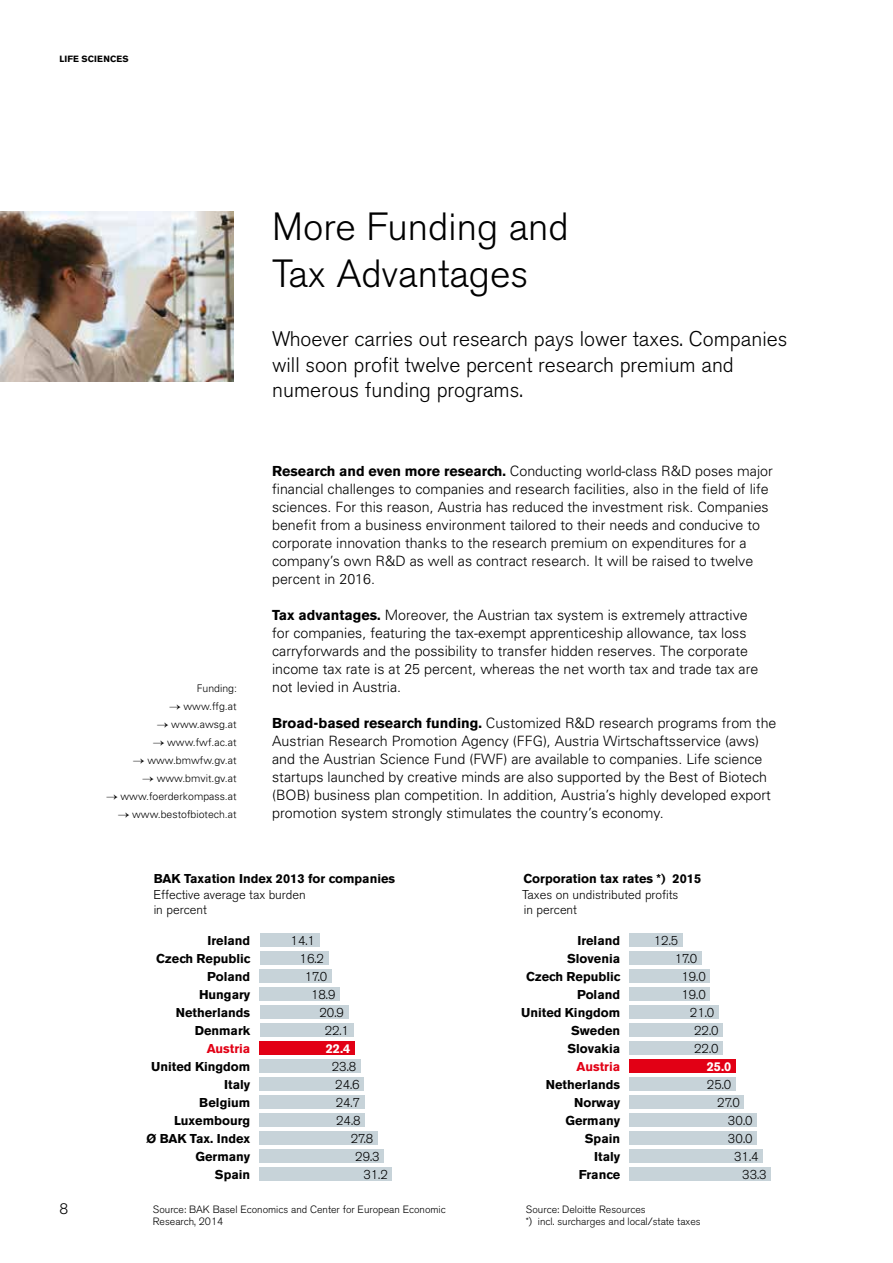
<style>
.page{position:relative;width:893px;height:1263px;background:#fff}
.page>*{position:absolute;margin:0;border:0;box-sizing:border-box;transform-origin:0 0}
.t1{font:300 39px/46.8px "Akzidenz Grotesk BE";color:#000}
.t2{font:300 21px/25.5px "Akzidenz Grotesk BE";color:#000}
.t3{font:300 15px "Akzidenz Grotesk BE";color:#000}
.t4{font:300 14.25px/18px "Univers";color:#000}
.t5{font:700 12.75px/18px "Akzidenz Grotesk BE";color:#000;text-align:right}
.t6{font:300 12.75px/15.3px "Akzidenz Grotesk BE";color:#000}
.t7{font:700 12.75px "Akzidenz Grotesk BE";color:#e20015}
.t8{font:700 12.75px "Akzidenz Grotesk BE";color:#fff}
.t9{font:300 10.5px/12px "Akzidenz Grotesk BE";color:#000}
.t10{font:300 10.5px "Univers";color:#000}
.t11{font:700 9px "Akzidenz Grotesk BE";letter-spacing:.02em;color:#000}
.s1{font-family:"Akzidenz Grotesk BE";font-weight:700}
</style>
<div class="page">
<img style="left:0;top:211px;width:234px;height:170px">
<div style="left:630px;top:933px;width:53px;height:14px;background:#c7d3d9"></div>
<div style="left:260px;top:933px;width:60px;height:14px;background:#c7d3d9"></div>
<div style="left:630px;top:951px;width:72px;height:14px;background:#c7d3d9"></div>
<div style="left:260px;top:951px;width:68px;height:14px;background:#c7d3d9"></div>
<div style="left:630px;top:969px;width:80px;height:14px;background:#c7d3d9"></div>
<div style="left:260px;top:969px;width:72px;height:14px;background:#c7d3d9"></div>
<div style="left:630px;top:987px;width:80px;height:14px;background:#c7d3d9"></div>
<div style="left:260px;top:987px;width:80px;height:14px;background:#c7d3d9"></div>
<div style="left:630px;top:1113px;width:127px;height:14px;background:#c7d3d9"></div>
<div style="left:260px;top:1113px;width:105px;height:14px;background:#c7d3d9"></div>
<div style="left:630px;top:1005px;width:89px;height:14px;background:#c7d3d9"></div>
<div style="left:260px;top:1005px;width:88px;height:14px;background:#c7d3d9"></div>
<div style="left:630px;top:1059px;width:106px;height:14px;background:#e20015"></div>
<div style="left:260px;top:1059px;width:101px;height:14px;background:#c7d3d9"></div>
<div style="left:630px;top:1041px;width:93px;height:14px;background:#c7d3d9"></div>
<div style="left:260px;top:1041px;width:95px;height:14px;background:#e20015"></div>
<div style="left:630px;top:1023px;width:93px;height:14px;background:#c7d3d9"></div>
<div style="left:260px;top:1023px;width:94px;height:14px;background:#c7d3d9"></div>
<div style="left:630px;top:1077px;width:106px;height:14px;background:#c7d3d9"></div>
<div style="left:260px;top:1077px;width:104px;height:14px;background:#c7d3d9"></div>
<div style="left:630px;top:1095px;width:114px;height:14px;background:#c7d3d9"></div>
<div style="left:260px;top:1095px;width:105px;height:14px;background:#c7d3d9"></div>
<div style="left:630px;top:1131px;width:127px;height:14px;background:#c7d3d9"></div>
<div style="left:260px;top:1131px;width:118px;height:14px;background:#c7d3d9"></div>
<div style="left:630px;top:1149px;width:133px;height:14px;background:#c7d3d9"></div>
<div style="left:260px;top:1149px;width:124px;height:14px;background:#c7d3d9"></div>
<div style="left:630px;top:1167px;width:141px;height:14px;background:#c7d3d9"></div>
<div style="left:260px;top:1167px;width:132px;height:14px;background:#c7d3d9"></div>
<p class="t11" style="left:60px;top:53px;width:71px">LIFE SCIENCES</p>
<p class="t10" style="left:197px;top:681px;width:42px">Funding:</p>
<p class="t10" style="left:169px;top:699px;width:69px">→ www.ffg.at</p>
<p class="t10" style="left:157px;top:717px;width:81px">→ www.awsg.at</p>
<p class="t10" style="left:153px;top:735px;width:85px">→ www.fwf.ac.at</p>
<p class="t10" style="left:133px;top:753px;width:105px">→ www.bmwfw.gv.at</p>
<p class="t10" style="left:142px;top:771px;width:96px">→ www.bmvit.gv.at</p>
<p class="t10" style="left:106px;top:789px;width:132px">→ www.foerderkompass.at</p>
<p class="t10" style="left:118px;top:807px;width:120px">→ www.bestofbiotech.at</p>
<h1 class="t1" style="left:272px;top:204px;width:298px">More Funding and<br>Tax Advantages</h1>
<h2 class="t2" style="left:272px;top:327px;width:517px">Whoever carries out research pays lower taxes. Companies will soon profit twelve percent research premium and numerous funding programs.</h2>
<p class="t4" style="left:272px;top:461px;width:502px"><span class="s1">Research and even more research.</span> Conducting world-class R&amp;D poses major financial challenges to companies and research facilities, also in the field of life sciences. For this reason, Austria has reduced the investment risk. Companies benefit from a business environment tailored to their needs and conducive to corporate innovation thanks to the research premium on expenditures for a company’s own R&amp;D as well as contract research. It will be raised to twelve percent in 2016.</p>
<p class="t4" style="left:272px;top:605px;width:488px"><span class="s1">Tax advantages.</span> Moreover, the Austrian tax system is extremely attractive for companies, featuring the tax-exempt apprenticeship allowance, tax loss carryforwards and the possibility to transfer hidden reserves. The corporate income tax rate is at 25 percent, whereas the net worth tax and trade tax are not levied in Austria.</p>
<p class="t4" style="left:272px;top:713px;width:506px"><span class="s1">Broad-based research funding.</span> Customized R&amp;D research programs from the Austrian Research Promotion Agency (FFG), Austria Wirtschaftsservice (aws) and the Austrian Science Fund (FWF) are available to companies. Life science startups launched by creative minds are also supported by the Best of Biotech (BOB) business plan competition. In addition, Austria’s highly developed export promotion system strongly stimulates the country’s economy.</p>
<p class="t5" style="left:154px;top:870px;width:243px">BAK Taxation Index 2013 for companies</p>
<p class="t6" style="left:154px;top:887px;width:154px">Effective average tax burden in percent</p>
<p class="t5" style="left:523px;top:870px;width:179px">Corporation tax rates *) 2015</p>
<p class="t6" style="left:522px;top:887px;width:158px">Taxes on undistributed profits in percent</p>
<p class="t3" style="left:60px;top:1200px;width:10px">8</p>
<p class="t5" style="left:156px;top:931px;width:96px">Ireland<br>Czech Republic<br>Poland<br>Hungary<br>Netherlands<br>Denmark</p>
<p class="t7" style="left:207px;top:1041px;width:45px">Austria</p>
<p class="t5" style="left:146px;top:1057px;width:105px">United Kingdom<br>Italy<br>Belgium<br>Luxembourg<br>Ø BAK Tax. Index<br>Germany<br>Spain</p>
<p class="t6" style="left:291px;top:933px;width:26px">14.1</p>
<p class="t6" style="left:654px;top:933px;width:26px">12.5</p>
<p class="t6" style="left:300px;top:951px;width:26px">16.2</p>
<p class="t6" style="left:675px;top:951px;width:24px">17.0</p>
<p class="t6" style="left:305px;top:969px;width:24px">17.0</p>
<p class="t6" style="left:681px;top:969px;width:26px">19.0</p>
<p class="t6" style="left:311px;top:987px;width:26px">18.9</p>
<p class="t6" style="left:681px;top:987px;width:26px">19.0</p>
<p class="t5" style="left:521px;top:931px;width:101px">Ireland<br>Slovenia<br>Czech Republic<br>Poland<br>United Kingdom<br>Sweden<br>Slovakia</p>
<p class="t7" style="left:577px;top:1059px;width:45px">Austria</p>
<p class="t5" style="left:546px;top:1075px;width:76px">Netherlands<br>Norway<br>Germany<br>Spain<br>Italy<br>France</p>
<p class="t6" style="left:320px;top:1005px;width:26px">20.9</p>
<p class="t6" style="left:690px;top:1005px;width:26px">21.0</p>
<p class="t6" style="left:325px;top:1023px;width:26px">22.1</p>
<p class="t6" style="left:694px;top:1023px;width:26px">22.0</p>
<p class="t8" style="left:326px;top:1041px;width:26px">22.4</p>
<p class="t6" style="left:694px;top:1041px;width:26px">22.0</p>
<p class="t6" style="left:332px;top:1059px;width:26px">23.8</p>
<p class="t8" style="left:707px;top:1059px;width:26px">25.0</p>
<p class="t6" style="left:335px;top:1077px;width:26px">24.6</p>
<p class="t6" style="left:707px;top:1077px;width:26px">25.0</p>
<p class="t6" style="left:336px;top:1095px;width:26px">24.7</p>
<p class="t6" style="left:717px;top:1095px;width:24px">27.0</p>
<p class="t6" style="left:351px;top:1131px;width:24px">27.8</p>
<p class="t6" style="left:728px;top:1131px;width:26px">30.0</p>
<p class="t6" style="left:355px;top:1149px;width:26px">29.3</p>
<p class="t6" style="left:734px;top:1149px;width:26px">31.4</p>
<p class="t6" style="left:363px;top:1167px;width:26px">31.2</p>
<p class="t6" style="left:742px;top:1167px;width:26px">33.3</p>
<p class="t6" style="left:336px;top:1113px;width:26px">24.8</p>
<p class="t6" style="left:728px;top:1113px;width:26px">30.0</p>
<p class="t9" style="left:153px;top:1203px;width:294px">Source: BAK Basel Economics and Center for European Economic<br>Research, 2014</p>
<p class="t9" style="left:526px;top:1203px;width:176px">Source: Deloitte Resources<br>*) incl. surcharges and local/state taxes</p>
</div>
